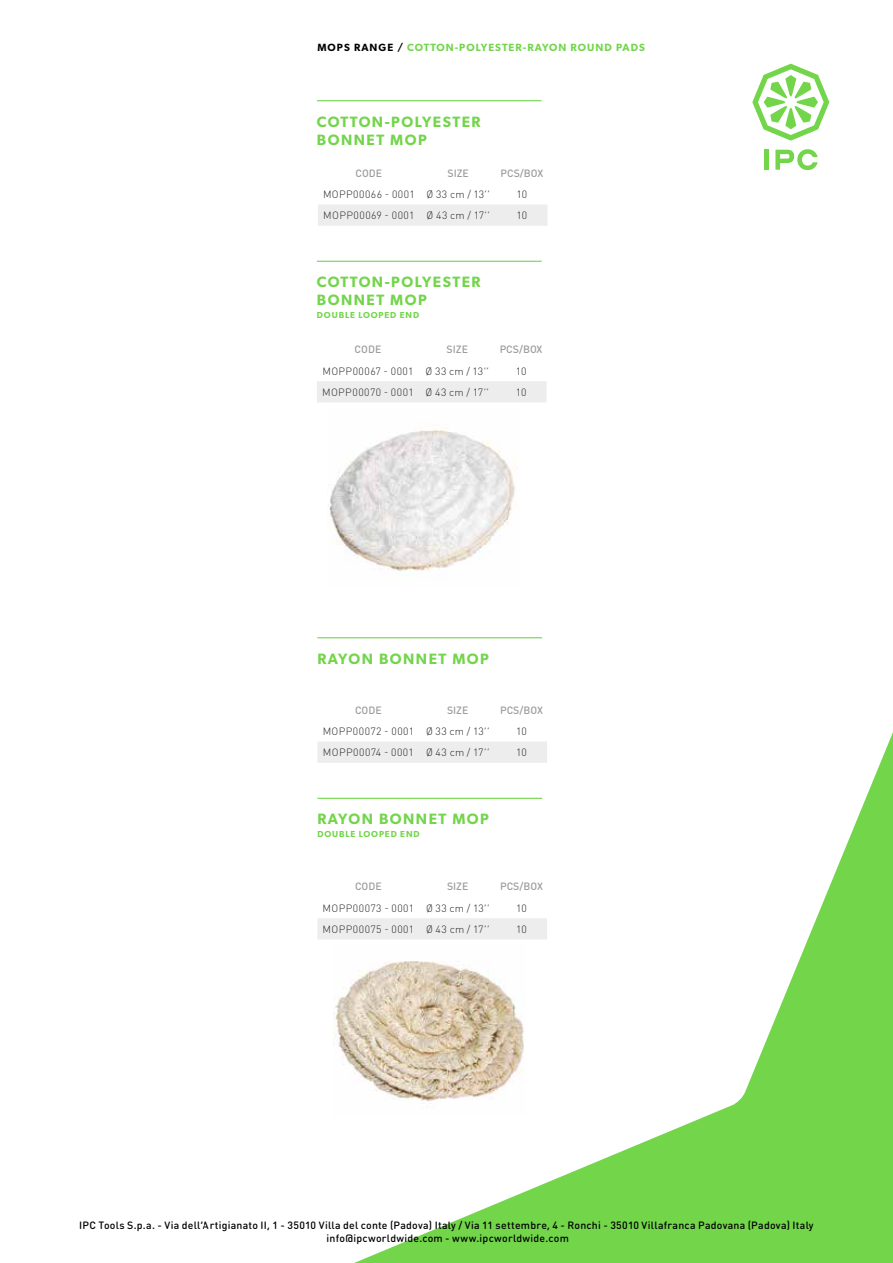
<style>
.page{position:relative;width:893px;height:1263px;background:#fff}
.page>*{position:absolute;margin:0;border:0;box-sizing:border-box;transform-origin:0 0}
.t1{font:600 15px/18px "Gibson";letter-spacing:.1em;color:#72d54a}
.t2{font:300 10.5px "DIN Round Pro";letter-spacing:.04em;color:#282827}
.t3{font:500 10.5px/12.6px "DIN Round Pro";letter-spacing:.02em;color:#000;text-align:center}
.t4{font:500 10.5px "DIN Round Pro";color:#9d9d9c}
.t5{font:600 10.5px "Gibson";letter-spacing:.1em;color:#72d54a}
.t6{font:600 8.7px "Gibson";letter-spacing:.1em;color:#72d54a}
.s1{color:#000}
</style>
<div class="page">
<div style="left:764px;top:150px;width:5px;height:20px;background:#72d54a"></div>
<svg style="left:775px;top:149px;width:43px;height:21px"></svg>
<svg style="left:752px;top:64px;width:77px;height:77px"></svg>
<svg style="left:317px;top:638px;width:576px;height:625px"></svg>
<img style="left:328px;top:428px;width:190px;height:143px">
<div style="left:318px;top:205px;width:229px;height:21px;background:#ededed"></div>
<hr style="left:317px;top:100px;width:225px;height:1px;background:#72d54a">
<div style="left:317px;top:381px;width:230px;height:21px;background:#ededed"></div>
<hr style="left:317px;top:261px;width:225px;height:1px;background:#72d54a">
<div style="left:317px;top:918px;width:230px;height:21px;background:#ededed"></div>
<img style="left:334px;top:944px;width:192px;height:172px">
<div style="left:317px;top:741px;width:230px;height:22px;background:#ededed"></div>
<hr style="left:317px;top:637px;width:225px;height:1px;background:#72d54a">
<hr style="left:317px;top:798px;width:225px;height:1px;background:#72d54a">
<p class="t5" style="left:317px;top:41px;width:329px"><span class="s1">MOPS RANGE /</span> COTTON-POLYESTER-RAYON ROUND PADS</p>
<h1 class="t1" style="left:317px;top:112px;width:165px">COTTON-POLYESTER<br>BONNET MOP</h1>
<p class="t4" style="left:355px;top:166px;width:28px">CODE</p>
<p class="t4" style="left:447px;top:166px;width:23px">SIZE</p>
<p class="t4" style="left:501px;top:166px;width:44px">PCS/BOX</p>
<p class="t2" style="left:323px;top:187px;width:168px">MOPP00066 - 0001 Ø 33 cm / 13’’</p>
<p class="t2" style="left:517px;top:187px;width:12px">10</p>
<p class="t2" style="left:323px;top:208px;width:168px">MOPP00069 - 0001 Ø 43 cm / 17’’</p>
<p class="t2" style="left:517px;top:208px;width:12px">10</p>
<h1 class="t1" style="left:317px;top:273px;width:165px">COTTON-POLYESTER<br>BONNET MOP</h1>
<p class="t6" style="left:317px;top:310px;width:104px">DOUBLE LOOPED END</p>
<p class="t4" style="left:355px;top:342px;width:28px">CODE</p>
<p class="t4" style="left:447px;top:342px;width:23px">SIZE</p>
<p class="t4" style="left:500px;top:342px;width:44px">PCS/BOX</p>
<p class="t2" style="left:322px;top:364px;width:168px">MOPP00067 - 0001 Ø 33 cm / 13’’</p>
<p class="t2" style="left:516px;top:364px;width:12px">10</p>
<p class="t2" style="left:322px;top:385px;width:168px">MOPP00070 - 0001 Ø 43 cm / 17’’</p>
<p class="t2" style="left:516px;top:385px;width:12px">10</p>
<h1 class="t1" style="left:317px;top:649px;width:173px">RAYON BONNET MOP</h1>
<p class="t4" style="left:355px;top:703px;width:28px">CODE</p>
<p class="t4" style="left:447px;top:703px;width:23px">SIZE</p>
<p class="t4" style="left:500px;top:703px;width:44px">PCS/BOX</p>
<p class="t2" style="left:323px;top:724px;width:168px">MOPP00072 - 0001 Ø 33 cm / 13’’</p>
<p class="t2" style="left:516px;top:724px;width:12px">10</p>
<p class="t2" style="left:323px;top:745px;width:168px">MOPP00074 - 0001 Ø 43 cm / 17’’</p>
<p class="t2" style="left:516px;top:745px;width:12px">10</p>
<h1 class="t1" style="left:317px;top:810px;width:173px">RAYON BONNET MOP</h1>
<p class="t6" style="left:317px;top:829px;width:104px">DOUBLE LOOPED END</p>
<p class="t4" style="left:355px;top:879px;width:28px">CODE</p>
<p class="t4" style="left:447px;top:879px;width:23px">SIZE</p>
<p class="t4" style="left:500px;top:879px;width:44px">PCS/BOX</p>
<p class="t2" style="left:323px;top:901px;width:168px">MOPP00073 - 0001 Ø 33 cm / 13’’</p>
<p class="t2" style="left:516px;top:901px;width:12px">10</p>
<p class="t2" style="left:323px;top:922px;width:168px">MOPP00075 - 0001 Ø 43 cm / 17’’</p>
<p class="t2" style="left:516px;top:922px;width:12px">10</p>
<p class="t3" style="left:79px;top:1219px;width:736px">IPC Tools S.p.a. - Via dell’Artigianato II, 1 - 35010 Villa del conte (Padova) Italy / Via 11 settembre, 4 - Ronchi - 35010 Villafranca Padovana (Padova) Italy info@ipcworldwide.com - www.ipcworldwide.com</p>
</div>
